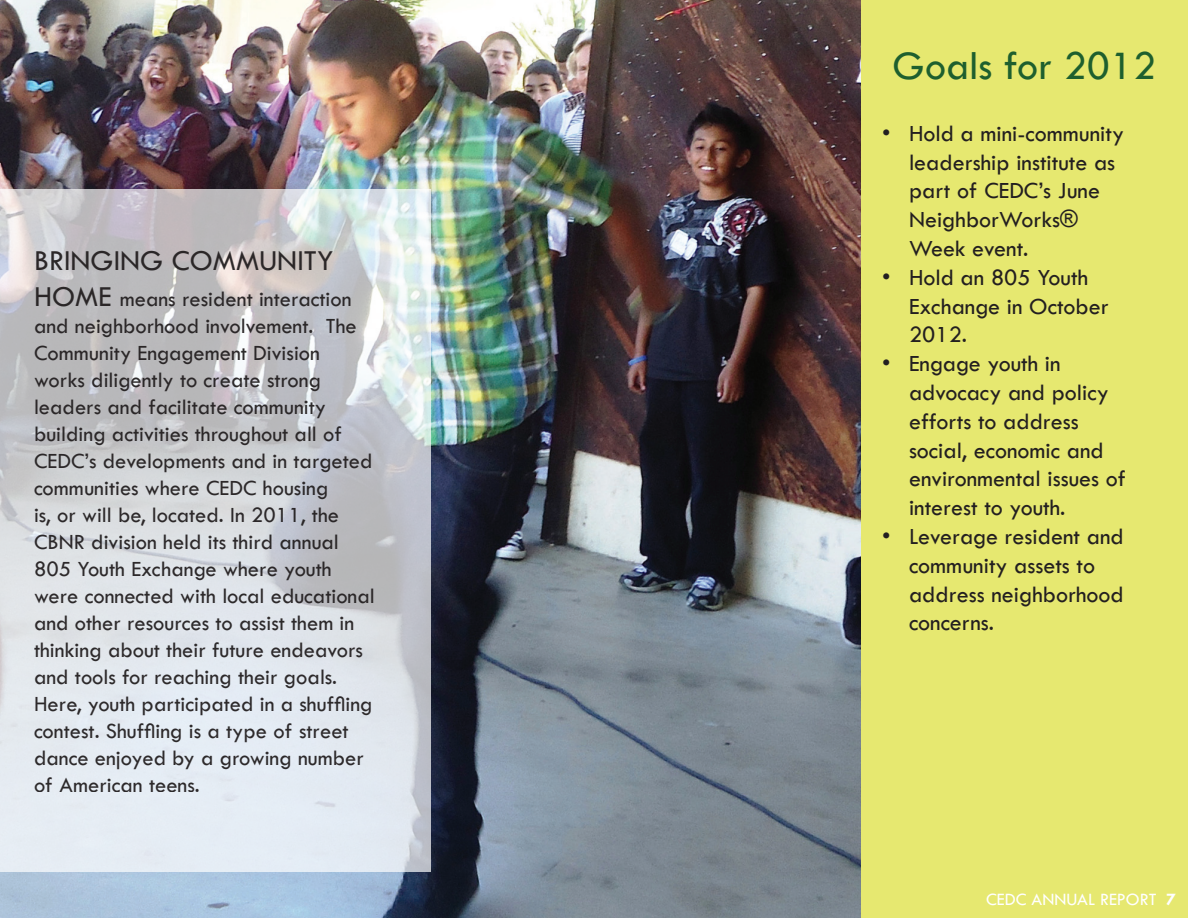
<style>
.page{position:relative;width:1188px;height:918px;background:#fff}
.page>*{position:absolute;margin:0;border:0;box-sizing:border-box;transform-origin:0 0}
.t1{font:42px "Tw Cen";color:#1e5f2e}
.t2{font:30px "Tw Cen";color:#231f20}
.t3{font:24px/28.8px "Tw Cen";color:#231f20}
.t4{font:22.5px/27px "Tw Cen";color:#231f20}
.t5{font:18px "Tw Cen";color:#fff}
.t6{font:700 18px "Tw Cen";color:#fff}
.s1{font-size:30px}
</style>
<div class="page">
<img style="left:0;top:0;width:861px;height:918px">
<div style="left:861px;top:0;width:327px;height:918px;background:#e6e870"></div>
<svg style="left:0;top:189px;width:431px;height:683px;background:#d3d6da"></svg>
<h2 class="t2" style="left:34px;top:242px;width:301px">BRINGING COMMUNITY</h2>
<p class="t4" style="left:34px;top:285px;width:342px"><span class="s1">HOME</span> means resident interaction and neighborhood involvement. The Community Engagement Division works diligently to create strong leaders and facilitate community building activities throughout all of CEDC’s developments and in targeted communities where CEDC housing<br>is, or will be, located. In 2011, the CBNR division held its third annual 805 Youth Exchange where youth were connected with local educational and other resources to assist them in thinking about their future endeavors and tools for reaching their goals.<br>Here, youth participated in a shuffling contest. Shuffling is a type of street dance enjoyed by a growing number of American teens.</p>
<h1 class="t1" style="left:893px;top:40px;width:265px">Goals for 2012</h1>
<p class="t3" style="left:909px;top:119px;width:217px;text-indent:-27px">• Hold a mini-community leadership institute as part of CEDC’s June<br>NeighborWorks®<br>Week event.</p>
<p class="t3" style="left:909px;top:263px;width:201px;text-indent:-27px">• Hold an 805 Youth<br>Exchange in October<br>2012.</p>
<p class="t3" style="left:909px;top:349px;width:218px;text-indent:-27px">• Engage youth in advocacy and policy efforts to address social, economic and environmental issues of interest to youth.</p>
<p class="t3" style="left:909px;top:522px;width:216px;text-indent:-27px">• Leverage resident and community assets to address neighborhood concerns.</p>
<p class="t5" style="left:986px;top:888px;width:68px">CEDC Annual</p>
<p class="t5" style="left:1100px;top:888px;width:20px">Report</p>
<p class="t6" style="left:1166px;top:888px;width:11px">7</p>
</div>
